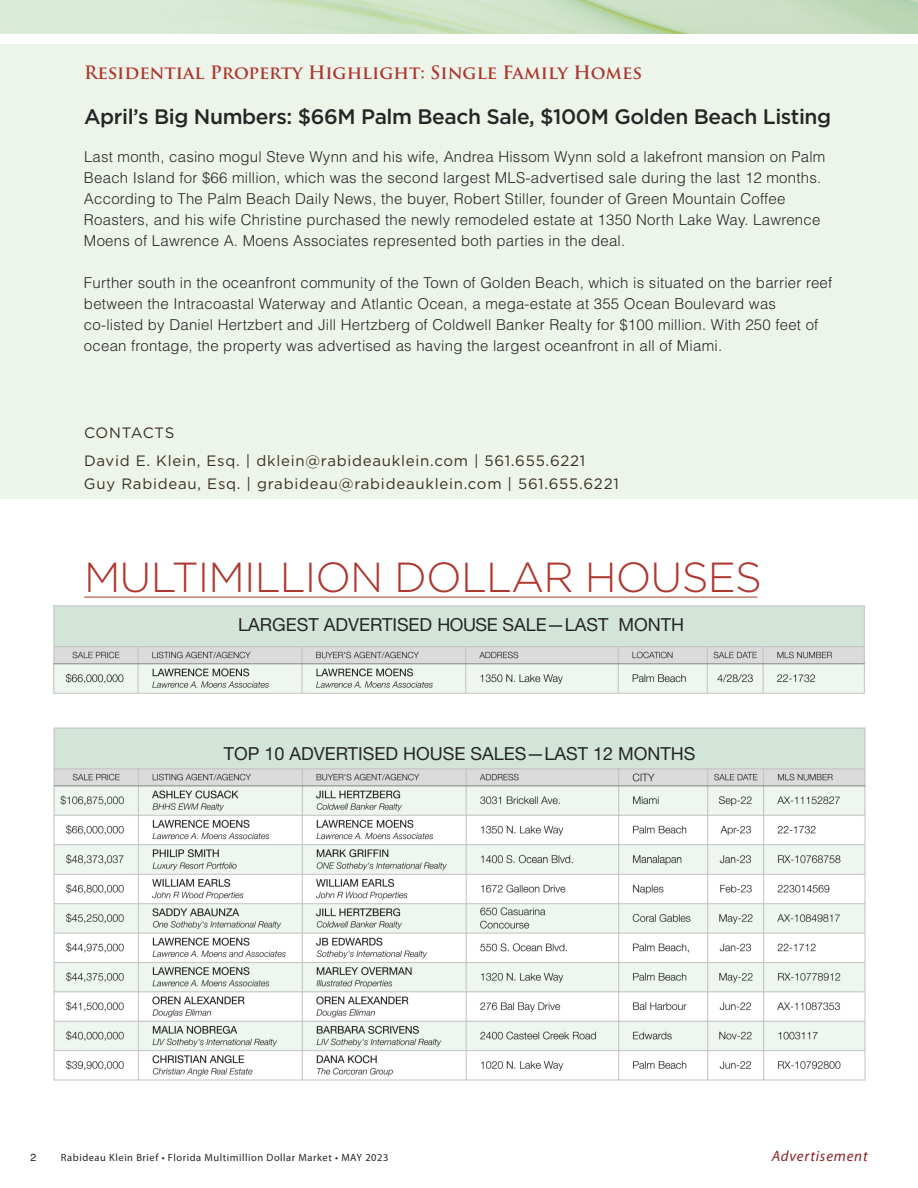
<style>
.page{position:relative;width:918px;height:1188px;background:#fff}
.page>*{position:absolute;margin:0;border:0;box-sizing:border-box;transform-origin:0 0}
.t1{font:300 42px "Gotham";letter-spacing:-.02em;color:#ad382f}
.t2{font:500 21px "Gotham";letter-spacing:-.02em;color:#272627}
.t3{font:18px "Helvetica Neue";color:#272627}
.t4{font:700 18px "Trajan Pro";color:#ad382f}
.t5{font:300 15px/21px "Helvetica";letter-spacing:.015em;color:#272627}
.t6{font:15px/28.5px "Gotham";letter-spacing:.05em;color:#3b2d22}
.t7{font:italic 15px "Myriad Pro";letter-spacing:.05em;color:#892427}
.t8{font:10.5px "Myriad Pro";letter-spacing:.05em;color:#272627}
.t9{font:10.5px "Helvetica";color:#272627}
</style>
<div class="page">
<div style="left:0;top:45px;width:918px;height:454px;background:#edf5eb"></div>
<img style="left:53px;top:605px;width:812px;height:89px">
<img style="left:53px;top:727px;width:813px;height:354px">
<hr style="left:84px;top:597px;width:673px;height:1px;background:#ad382f">
<img style="left:0;top:0;width:918px;height:34px">
<p class="t4" style="left:84px;top:66px;width:560px">Residential Property Highlight: Single Family Homes</p>
<h2 class="t2" style="left:84px;top:110px;width:749px">April’s Big Numbers: $66M Palm Beach Sale, $100M Golden Beach Listing</h2>
<p class="t5" style="left:84px;top:145px;width:743px">Last month, casino mogul Steve Wynn and his wife, Andrea Hissom Wynn sold a lakefront mansion on Palm Beach Island for $66 million, which was the second largest MLS-advertised sale during the last 12 months.<br>According to The Palm Beach Daily News, the buyer, Robert Stiller, founder of Green Mountain Coffee Roasters, and his wife Christine purchased the newly remodeled estate at 1350 North Lake Way. Lawrence Moens of Lawrence A. Moens Associates represented both parties in the deal.</p>
<p class="t5" style="left:84px;top:271px;width:750px">Further south in the oceanfront community of the Town of Golden Beach, which is situated on the barrier reef between the Intracoastal Waterway and Atlantic Ocean, a mega-estate at 355 Ocean Boulevard was co-listed by Daniel Hertzbert and Jill Hertzberg of Coldwell Banker Realty for $100 million. With 250 feet of ocean frontage, the property was advertised as having the largest oceanfront in all of Miami.</p>
<p class="t6" style="left:84px;top:420px;width:503px">CONTACTS<br>David E. Klein, Esq. | dklein@rabideauklein.com | 561.655.6221</p>
<p class="t6" style="left:84px;top:471px;width:536px">Guy Rabideau, Esq. | grabideau@rabideauklein.com | 561.655.6221</p>
<h1 class="t1" style="left:84px;top:563px;width:679px">MULTIMILLION DOLLAR HOUSES</h1>
<p class="t3" style="left:238px;top:610px;width:448px">LARGEST ADVERTISED HOUSE SALE—LAST MONTH</p>
<p class="t3" style="left:224px;top:738px;width:473px">TOP 10 ADVERTISED HOUSE SALES—LAST 12 MONTHS</p>
<p class="t9" style="left:31px;top:1151px;width:7px">2</p>
<p class="t8" style="left:61px;top:1153px;width:329px">Rabideau Klein Brief • Florida Multimillion Dollar Market • MAY 2023</p>
<p class="t7" style="left:772px;top:1150px;width:98px">Advertisement</p>
</div>
